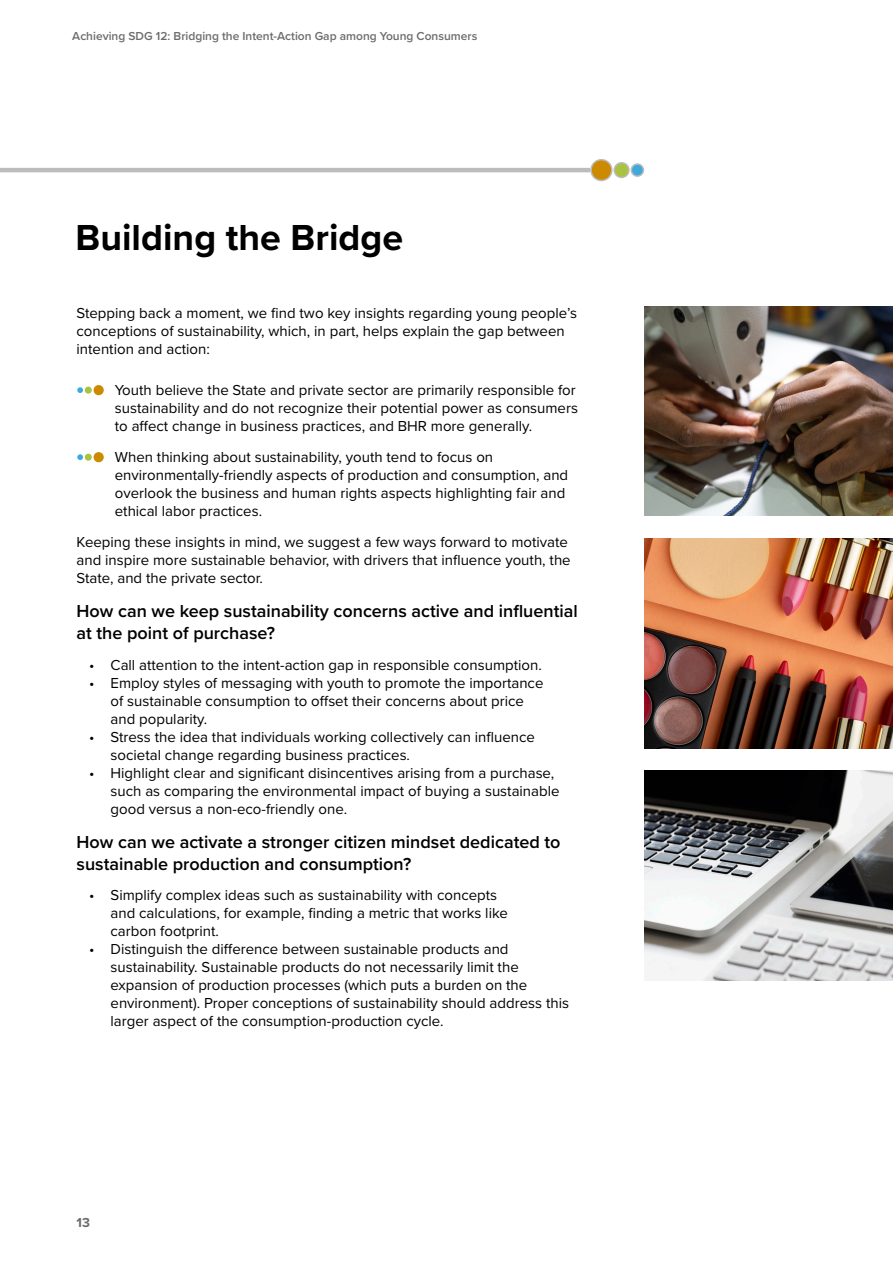
<style>
.page{position:relative;width:893px;height:1263px;background:#fff}
.page>*{position:absolute;margin:0;border:0;box-sizing:border-box;transform-origin:0 0}
.t1{font:700 37.5px "Proxima Nova";color:#000}
.t2{font:600 18px/21.6px "Proxima Nova";color:#000}
.t3{font:15px/18px "Proxima Nova";color:#000}
.t4{font:700 13.5px "Proxima Nova";color:#6c6c6c}
.t5{font:600 12px "Proxima Nova";color:#6c6c6c}
</style>
<div class="page">
<img style="left:645px;top:306px;width:248px;height:210px">
<img style="left:645px;top:538px;width:248px;height:210px">
<img style="left:645px;top:770px;width:248px;height:210px">
<hr style="left:0;top:168px;width:590px;height:4px;background:#bbbdbd">
<div style="left:591px;top:160px;width:21px;height:20px;background:#cc8a00;border-radius:50%"></div>
<div style="left:590px;top:159px;width:23px;height:22px;border:2px solid #bbbcbc;border-radius:50%"></div>
<div style="left:614px;top:163px;width:15px;height:14px;background:#a9c23f;border-radius:50%"></div>
<div style="left:613px;top:162px;width:17px;height:16px;border:2px solid #bbbcbc;border-radius:50%"></div>
<div style="left:631px;top:164px;width:12px;height:12px;background:#3ea9da;border-radius:50%"></div>
<div style="left:631px;top:163px;width:13px;height:14px;border:2px solid #bbbcbc;border-radius:50%"></div>
<div style="left:94px;top:385px;width:10px;height:10px;background:#cc8a00;border-radius:50%"></div>
<div style="left:85px;top:387px;width:7px;height:7px;background:#a9c23f;border-radius:50%"></div>
<svg style="left:77px;top:387px;width:6px;height:6px"></svg>
<div style="left:94px;top:452px;width:10px;height:10px;background:#cc8a00;border-radius:50%"></div>
<div style="left:85px;top:454px;width:7px;height:7px;background:#a9c23f;border-radius:50%"></div>
<svg style="left:77px;top:454px;width:6px;height:6px"></svg>
<p class="t5" style="left:72px;top:28px;width:407px">Achieving SDG 12: Bridging the Intent-Action Gap among Young Consumers</p>
<h1 class="t1" style="left:76px;top:209px;width:329px">Building the Bridge</h1>
<p class="t3" style="left:77px;top:303px;width:502px">Stepping back a moment, we find two key insights regarding young people’s conceptions of sustainability, which, in part, helps explain the gap between intention and action:</p>
<p class="t3" style="left:115px;top:381px;width:465px">Youth believe the State and private sector are primarily responsible for sustainability and do not recognize their potential power as consumers to affect change in business practices, and BHR more generally.</p>
<p class="t3" style="left:115px;top:447px;width:455px">When thinking about sustainability, youth tend to focus on environmentally-friendly aspects of production and consumption, and overlook the business and human rights aspects highlighting fair and ethical labor practices.</p>
<p class="t3" style="left:77px;top:532px;width:496px">Keeping these insights in mind, we suggest a few ways forward to motivate and inspire more sustainable behavior, with drivers that influence youth, the<br>State, and the private sector.</p>
<p class="t2" style="left:77px;top:600px;width:503px">How can we keep sustainability concerns active and influential at the point of purchase?</p>
<p class="t3" style="left:89px;top:655px;width:454px">• Call attention to the intent-action gap in responsible consumption.</p>
<p class="t3" style="left:111px;top:673px;width:434px;text-indent:-21px">• Employ styles of messaging with youth to promote the importance of sustainable consumption to offset their concerns about price and popularity.</p>
<p class="t3" style="left:111px;top:727px;width:426px;text-indent:-21px">• Stress the idea that individuals working collectively can influence societal change regarding business practices.</p>
<p class="t3" style="left:111px;top:763px;width:450px;text-indent:-21px">• Highlight clear and significant disincentives arising from a purchase, such as comparing the environmental impact of buying a sustainable good versus a non-eco-friendly one.</p>
<p class="t2" style="left:77px;top:831px;width:486px">How can we activate a stronger citizen mindset dedicated to sustainable production and consumption?</p>
<p class="t3" style="left:111px;top:886px;width:399px;text-indent:-21px">• Simplify complex ideas such as sustainability with concepts and calculations, for example, finding a metric that works like carbon footprint.</p>
<p class="t3" style="left:111px;top:940px;width:460px;text-indent:-21px">• Distinguish the difference between sustainable products and sustainability. Sustainable products do not necessarily limit the expansion of production processes (which puts a burden on the environment). Proper conceptions of sustainability should address this larger aspect of the consumption-production cycle.</p>
<p class="t4" style="left:77px;top:1212px;width:15px">13</p>
</div>
